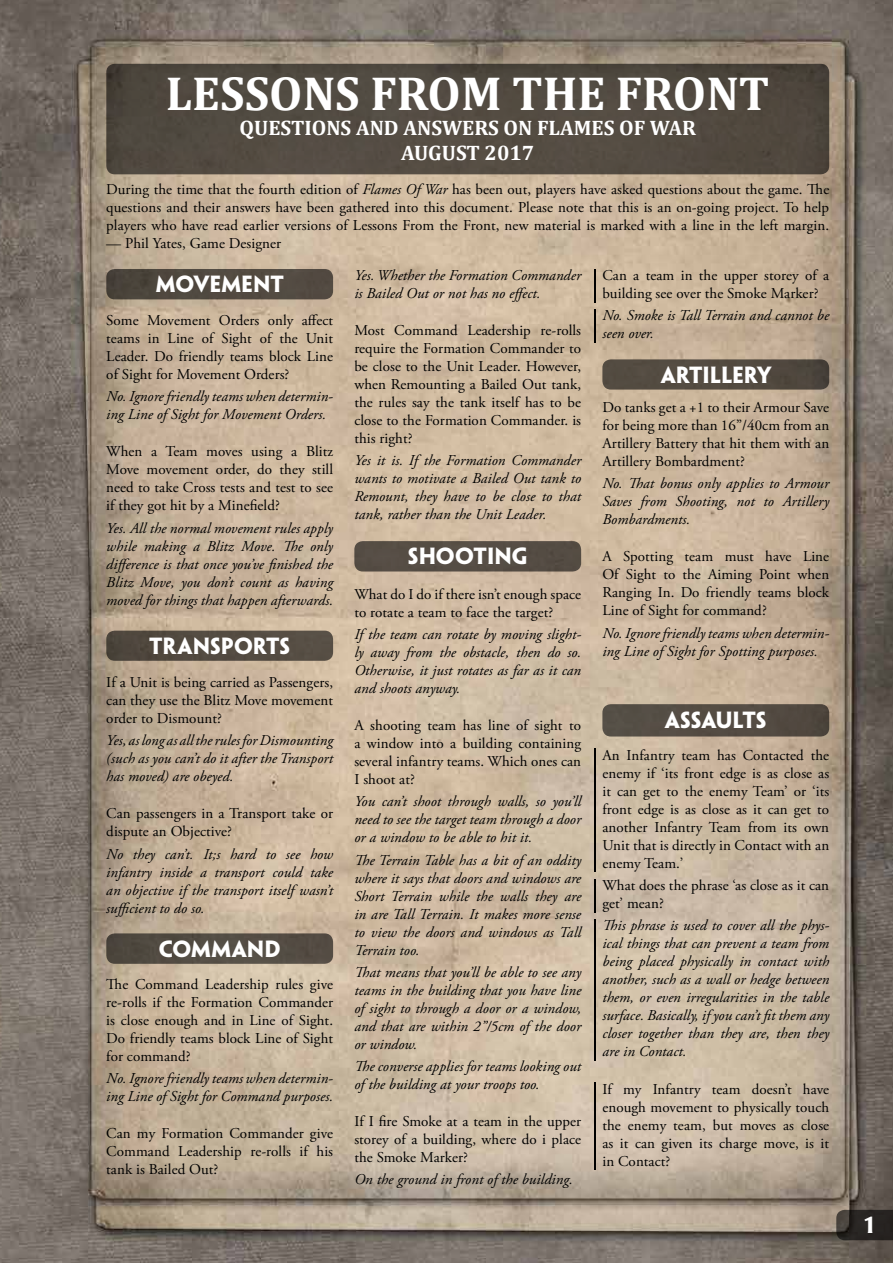
<style>
.page{position:relative;width:893px;height:1263px;background:#fff}
.page>*{position:absolute;margin:0;border:0;box-sizing:border-box;transform-origin:0 0}
.t1{font:700 48px "Cambria";color:#fff}
.t2{font:700 21px "Penumbra Flare Std";color:#fff}
.t3{font:700 21px/25.2px "Cambria";color:#fff;text-align:center}
.t4{font:15px/18px "Adobe Garamond Pro";letter-spacing:.005em;color:#000;text-align:justify}
.t5{font:italic 15px/18px "Adobe Garamond Pro";letter-spacing:.005em;color:#000;text-align:justify}
.s1{font-style:italic}
</style>
<div class="page">
<img style="left:0;top:0;width:893px;height:1263px">
<svg style="left:836px;top:1210px;width:57px;height:30px;background:#2d2926"></svg>
<div style="left:106px;top:64px;width:723px;height:110px;background:#524b42;border-radius:9px"></div>
<div style="left:106px;top:269px;width:227px;height:30px;background:#514940;border-radius:9px"></div>
<div style="left:106px;top:631px;width:227px;height:30px;background:#534b41;border-radius:9px"></div>
<div style="left:106px;top:933px;width:227px;height:31px;background:#534c43;border-radius:9px"></div>
<div style="left:354px;top:541px;width:227px;height:30px;background:#564d44;border-radius:9px"></div>
<div style="left:602px;top:359px;width:227px;height:31px;background:#534b41;border-radius:9px"></div>
<div style="left:602px;top:704px;width:227px;height:32px;background:#544c43;border-radius:9px"></div>
<hr style="left:594px;top:269px;width:1px;height:33px;background:#000">
<hr style="left:594px;top:309px;width:1px;height:33px;background:#000">
<hr style="left:594px;top:749px;width:1px;height:123px;background:#000">
<hr style="left:594px;top:879px;width:1px;height:33px;background:#000">
<hr style="left:594px;top:919px;width:1px;height:141px;background:#000">
<hr style="left:594px;top:1083px;width:1px;height:87px;background:#000">
<h1 class="t1" style="left:166px;top:60px;width:605px">LESSONS FROM THE FRONT</h1>
<h2 class="t3" style="left:240px;top:115px;width:458px">QUESTIONS AND ANSWERS ON FLAMES OF WAR<br>AUGUST 2017</h2>
<p class="t4" style="left:106px;top:180px;width:724px">During the time that the fourth edition of <span class="s1">Flames Of War</span> has been out, players have asked questions about the game. The questions and their answers have been gathered into this document. Please note that this is an on-going project. To help players who have read earlier versions of Lessons From the Front, new material is marked with a line in the left margin.</p>
<p class="t4" style="left:106px;top:234px;width:176px">— Phil Yates, Game Designer</p>
<h2 class="t2" style="left:156px;top:270px;width:130px">MOVEMENT</h2>
<p class="t4" style="left:106px;top:312px;width:228px">Some Movement Orders only affect teams in Line of Sight of the Unit Leader. Do friendly teams block Line of Sight for Movement Orders?</p>
<p class="t5" style="left:106px;top:388px;width:228px">No. Ignore friendly teams when determin&shy;ing Line of Sight for Movement Orders.</p>
<p class="t4" style="left:106px;top:443px;width:228px">When a Team moves using a Blitz Move movement order, do they still need to take Cross tests and test to see if they got hit by a Minefield?</p>
<p class="t5" style="left:106px;top:519px;width:228px">Yes. All the normal movement rules apply while making a Blitz Move. The only difference is that once you’ve finished the Blitz Move, you don’t count as having moved for things that happen afterwards.</p>
<h2 class="t2" style="left:149px;top:632px;width:143px">TRANSPORTS</h2>
<p class="t4" style="left:106px;top:674px;width:228px">If a Unit is being carried as Passengers, can they use the Blitz Move movement order to Dismount?</p>
<p class="t5" style="left:106px;top:732px;width:228px">Yes, as long as all the rules for Dismounting (such as you can’t do it after the Transport has moved) are obeyed.</p>
<p class="t4" style="left:106px;top:805px;width:228px">Can passengers in a Transport take or dispute an Objective?</p>
<p class="t5" style="left:106px;top:845px;width:228px">No they can’t. It;s hard to see how infantry inside a transport could take an objective if the transport itself wasn’t sufficient to do so.</p>
<p class="t5" style="left:354px;top:267px;width:228px">Yes. Whether the Formation Commander is Bailed Out or not has no effect.</p>
<p class="t4" style="left:354px;top:322px;width:228px">Most Command Leadership re-rolls require the Formation Commander to be close to the Unit Leader. However, when Remounting a Bailed Out tank, the rules say the tank itself has to be close to the Formation Commander. is this right?</p>
<p class="t5" style="left:354px;top:452px;width:228px">Yes it is. If the Formation Commander wants to motivate a Bailed Out tank to Remount, they have to be close to that tank, rather than the Unit Leader.</p>
<h2 class="t2" style="left:408px;top:543px;width:121px">SHOOTING</h2>
<p class="t4" style="left:354px;top:585px;width:228px">What do I do if there isn’t enough space to rotate a team to face the target?</p>
<p class="t5" style="left:354px;top:625px;width:228px">If the team can rotate by moving slight&shy;ly away from the obstacle, then do so.<br>Otherwise, it just rotates as far as it can and shoots anyway.</p>
<p class="t4" style="left:354px;top:717px;width:228px">A shooting team has line of sight to a window into a building containing several infantry teams. Which ones can I shoot at?</p>
<p class="t5" style="left:354px;top:793px;width:228px">You can’t shoot through walls, so you’ll need to see the target team through a door or a window to be able to hit it.</p>
<p class="t5" style="left:354px;top:851px;width:228px">The Terrain Table has a bit of an oddity where it says that doors and windows are Short Terrain while the walls they are in are Tall Terrain. It makes more sense to view the doors and windows as Tall Terrain too.</p>
<p class="t5" style="left:354px;top:963px;width:228px">That means that you’ll be able to see any teams in the building that you have line of sight to through a door or a window, and that are within 2”/5cm of the door or window.</p>
<p class="t5" style="left:354px;top:1058px;width:228px">The converse applies for teams looking out of the building at your troops too.</p>
<p class="t4" style="left:354px;top:1113px;width:228px">If I fire Smoke at a team in the upper storey of a building, where do i place the Smoke Marker?</p>
<p class="t5" style="left:354px;top:1171px;width:220px">On the ground in front of the building.</p>
<p class="t4" style="left:602px;top:267px;width:228px">Can a team in the upper storey of a building see over the Smoke Marker?</p>
<p class="t5" style="left:602px;top:307px;width:228px">No. Smoke is Tall Terrain and cannot be seen over.</p>
<h2 class="t2" style="left:661px;top:361px;width:112px">ARTILLERY</h2>
<p class="t4" style="left:602px;top:399px;width:228px">Do tanks get a +1 to their Armour Save for being more than 16”/40cm from an Artillery Battery that hit them with an Artillery Bombardment?</p>
<p class="t5" style="left:602px;top:475px;width:228px">No. That bonus only applies to Armour Saves from Shooting, not to Artillery Bombardments.</p>
<p class="t4" style="left:602px;top:548px;width:228px">A Spotting team must have Line Of Sight to the Aiming Point when Ranging In. Do friendly teams block Line of Sight for command?</p>
<p class="t5" style="left:602px;top:624px;width:228px">No. Ignore friendly teams when determin&shy;ing Line of Sight for Spotting purposes.</p>
<h2 class="t2" style="left:665px;top:706px;width:103px">ASSAULTS</h2>
<p class="t4" style="left:602px;top:747px;width:228px">An Infantry team has Contacted the enemy if ‘its front edge is as close as it can get to the enemy Team’ or ‘its front edge is as close as it can get to another Infantry Team from its own Unit that is directly in Contact with an enemy Team.’</p>
<p class="t4" style="left:602px;top:877px;width:228px">What does the phrase ‘as close as it can get’ mean?</p>
<p class="t5" style="left:602px;top:917px;width:228px">This phrase is used to cover all the phys&shy;ical things that can prevent a team from being placed physically in contact with another, such as a wall or hedge between them, or even irregularities in the table surface. Basically, if you can’t fit them any closer together than they are, then they are in Contact.</p>
<p class="t4" style="left:602px;top:1080px;width:228px">If my Infantry team doesn’t have enough movement to physically touch the enemy team, but moves as close as it can given its charge move, is it in Contact?</p>
<h2 class="t2" style="left:159px;top:935px;width:123px">COMMAND</h2>
<p class="t4" style="left:106px;top:975px;width:228px">The Command Leadership rules give re-rolls if the Formation Commander is close enough and in Line of Sight.<br>Do friendly teams block Line of Sight for command?</p>
<p class="t5" style="left:106px;top:1069px;width:228px">No. Ignore friendly teams when determin&shy;ing Line of Sight for Command purposes.</p>
<p class="t4" style="left:106px;top:1125px;width:228px">Can my Formation Commander give Command Leadership re-rolls if his tank is Bailed Out?</p>
<h2 class="t2" style="left:865px;top:1211px;width:11px">1</h2>
</div>
